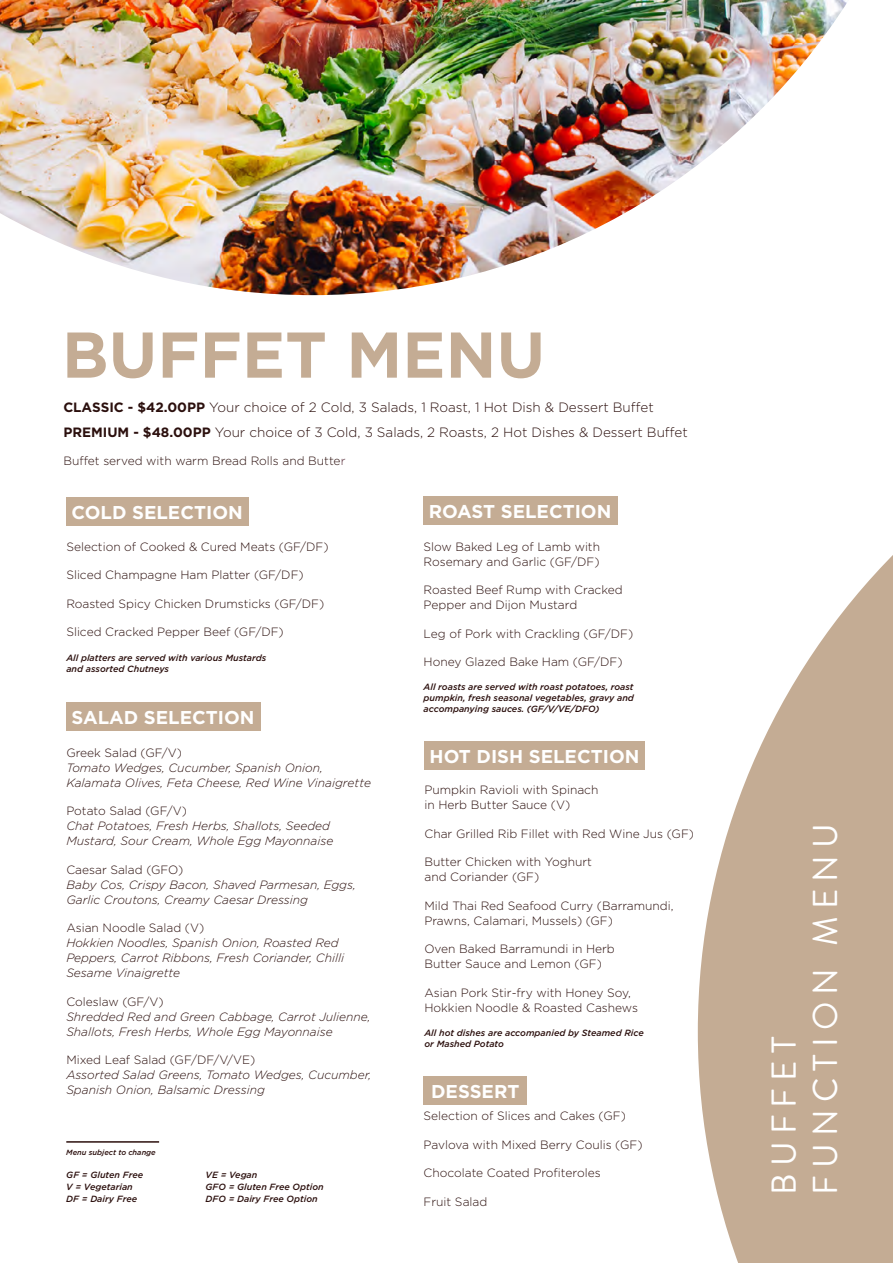
<style>
.page{position:relative;width:893px;height:1263px;background:#fff}
.page>*{position:absolute;margin:0;border:0;box-sizing:border-box;transform-origin:0 0}
.t1{font:700 64.5px "Gotham";color:#c4ac94}
.t2{font:34.5px/41.4px "Brandon Grotesque";letter-spacing:.21em;color:#fff}
.t3{font:700 18.6px "Gotham";color:#fff}
.t4{font:300 13.5px/25.5px "Gotham";color:#2b0f0d}
.t5{font:300 12px/15px "Gotham";color:#2b0f0d}
.t6{font:italic 300 12px/15px "Gotham";color:#2b0f0d}
.t7{font:italic 500 9px/10.8px "Gotham";color:#2b0f0d}
.t8{font:italic 500 7.5px "Gotham";color:#2b0f0d}
.s1{font-weight:700}
.s2{color:#5a2f3b}
</style>
<div class="page">
<svg style="left:698px;top:555px;width:195px;height:708px;fill:#c4ac94"></svg>
<img style="left:0;top:0;width:847px;height:295px">
<div style="left:66px;top:497px;width:183px;height:28px;background:#c4ac94"></div>
<div style="left:424px;top:742px;width:221px;height:28px;background:#c4ac94"></div>
<div style="left:66px;top:703px;width:195px;height:28px;background:#c4ac94"></div>
<div style="left:424px;top:1076px;width:103px;height:28px;background:#c4ac94"></div>
<div style="left:424px;top:496px;width:194px;height:29px;background:#c4ac94"></div>
<hr style="left:66px;top:1141px;width:93px;height:2px;background:#2b0f0d">
<h1 class="t1" style="left:62px;top:312px;width:485px">BUFFET MENU</h1>
<p class="t4" style="left:63px;top:394px;width:626px"><span class="s1">CLASSIC - $42.00PP</span> Your choice of 2 Cold, 3 Salads, 1 Roast, 1 Hot Dish &amp; Dessert Buffet<br><span class="s1">PREMIUM - $48.00PP</span> Your choice of 3 Cold, 3 Salads, 2 Roasts, 2 Hot Dishes &amp; Dessert Buffet</p>
<p class="t5" style="left:63px;top:453px;width:284px">Buffet served with warm Bread Rolls and Butte<span class="s2">r</span></p>
<h3 class="t3" style="left:72px;top:500px;width:173px">COLD SELECTION</h3>
<p class="t5" style="left:66px;top:539px;width:264px">Selection of Cooked &amp; Cured Meats (GF/DF)</p>
<p class="t5" style="left:66px;top:567px;width:239px">Sliced Champagne Ham Platter (GF/DF)</p>
<p class="t5" style="left:66px;top:596px;width:259px">Roasted Spicy Chicken Drumsticks (GF/DF)</p>
<p class="t5" style="left:66px;top:624px;width:219px">Sliced Cracked Pepper Beef (GF/DF)</p>
<p class="t7" style="left:66px;top:652px;width:201px">All platters are served with various Mustards and assorted Chutneys</p>
<h3 class="t3" style="left:72px;top:705px;width:185px">SALAD SELECTION</h3>
<p class="t5" style="left:66px;top:745px;width:117px">Greek Salad (GF/V)</p>
<p class="t6" style="left:66px;top:760px;width:306px">Tomato Wedges, Cucumber, Spanish Onion,<br>Kalamata Olives, Feta Cheese, Red Wine Vinaigrette</p>
<p class="t5" style="left:66px;top:803px;width:122px">Potato Salad (GF/V)</p>
<p class="t6" style="left:66px;top:818px;width:269px">Chat Potatoes, Fresh Herbs, Shallots, Seeded<br>Mustard, Sour Cream, Whole Egg Mayonnaise</p>
<p class="t5" style="left:66px;top:862px;width:118px">Caesar Salad (GFO)</p>
<p class="t6" style="left:66px;top:877px;width:291px">Baby Cos, Crispy Bacon, Shaved Parmesan, Eggs,<br>Garlic Croutons, Creamy Caesar Dressing</p>
<p class="t5" style="left:66px;top:920px;width:139px">Asian Noodle Salad (V)</p>
<p class="t6" style="left:66px;top:935px;width:279px">Hokkien Noodles, Spanish Onion, Roasted Red<br>Peppers, Carrot Ribbons, Fresh Coriander, Chilli<br>Sesame Vinaigrette</p>
<p class="t5" style="left:66px;top:994px;width:99px">Coleslaw (GF/V)</p>
<p class="t6" style="left:66px;top:1009px;width:306px">Shredded Red and Green Cabbage, Carrot Julienne,<br>Shallots, Fresh Herbs, Whole Egg Mayonnaise</p>
<p class="t5" style="left:66px;top:1052px;width:190px">Mixed Leaf Salad (GF/DF/V/VE)</p>
<p class="t6" style="left:66px;top:1067px;width:306px">Assorted Salad Greens, Tomato Wedges, Cucumber,<br>Spanish Onion, Balsamic Dressing</p>
<p class="t8" style="left:66px;top:1148px;width:91px">Menu subject to change</p>
<p class="t7" style="left:66px;top:1168px;width:78px;line-height:12px">GF = Gluten Free<br>V = Vegetarian<br>DF = Dairy Free</p>
<p class="t7" style="left:206px;top:1168px;width:120px;line-height:12px">VE = Vegan<br>GFO = Gluten Free Option<br>DFO = Dairy Free Option</p>
<h3 class="t3" style="left:429px;top:499px;width:184px">ROAST SELECTION</h3>
<p class="t5" style="left:424px;top:538px;width:178px">Slow Baked Leg of Lamb with<br>Rosemary and Garlic (GF/DF)</p>
<p class="t5" style="left:424px;top:582px;width:201px">Roasted Beef Rump with Cracked<br>Pepper and Dijon Mustard</p>
<p class="t5" style="left:424px;top:625px;width:211px">Leg of Pork with Crackling (GF/DF)</p>
<p class="t5" style="left:424px;top:654px;width:201px">Honey Glazed Bake Ham (GF/DF)</p>
<p class="t7" style="left:424px;top:682px;width:212px;text-align:justify">All roasts are served with roast potatoes, roast pumpkin, fresh seasonal vegetables, gravy and accompanying sauces. (GF/V/VE/DFO)</p>
<h3 class="t3" style="left:430px;top:744px;width:211px">HOT DISH SELECTION</h3>
<p class="t5" style="left:424px;top:782px;width:176px">Pumpkin Ravioli with Spinach in Herb Butter Sauce (V)</p>
<p class="t5" style="left:424px;top:825px;width:271px">Char Grilled Rib Fillet with Red Wine Jus (GF)</p>
<p class="t5" style="left:424px;top:854px;width:169px">Butter Chicken with Yoghurt and Coriander (GF)</p>
<p class="t5" style="left:424px;top:897px;width:251px">Mild Thai Red Seafood Curry (Barramundi,<br>Prawns, Calamari, Mussels) (GF)</p>
<p class="t5" style="left:424px;top:941px;width:192px">Oven Baked Barramundi in Herb<br>Butter Sauce and Lemon (GF)</p>
<p class="t5" style="left:424px;top:984px;width:215px">Asian Pork Stir-fry with Honey Soy,<br>Hokkien Noodle &amp; Roasted Cashews</p>
<p class="t7" style="left:424px;top:1027px;width:221px">All hot dishes are accompanied by Steamed Rice or Mashed Potato</p>
<h3 class="t3" style="left:431px;top:1079px;width:90px">DESSERT</h3>
<p class="t5" style="left:424px;top:1108px;width:204px">Selection of Slices and Cakes (GF)</p>
<p class="t5" style="left:424px;top:1137px;width:220px">Pavlova with Mixed Berry Coulis (GF)</p>
<p class="t5" style="left:424px;top:1165px;width:179px">Chocolate Coated Profiteroles</p>
<p class="t5" style="left:424px;top:1194px;width:65px">Fruit Salad</p>
<h2 class="t2" style="left:764px;top:1195px;width:374px;rotate:-90deg">BUFFET<br>FUNCTION MENU</h2>
</div>
